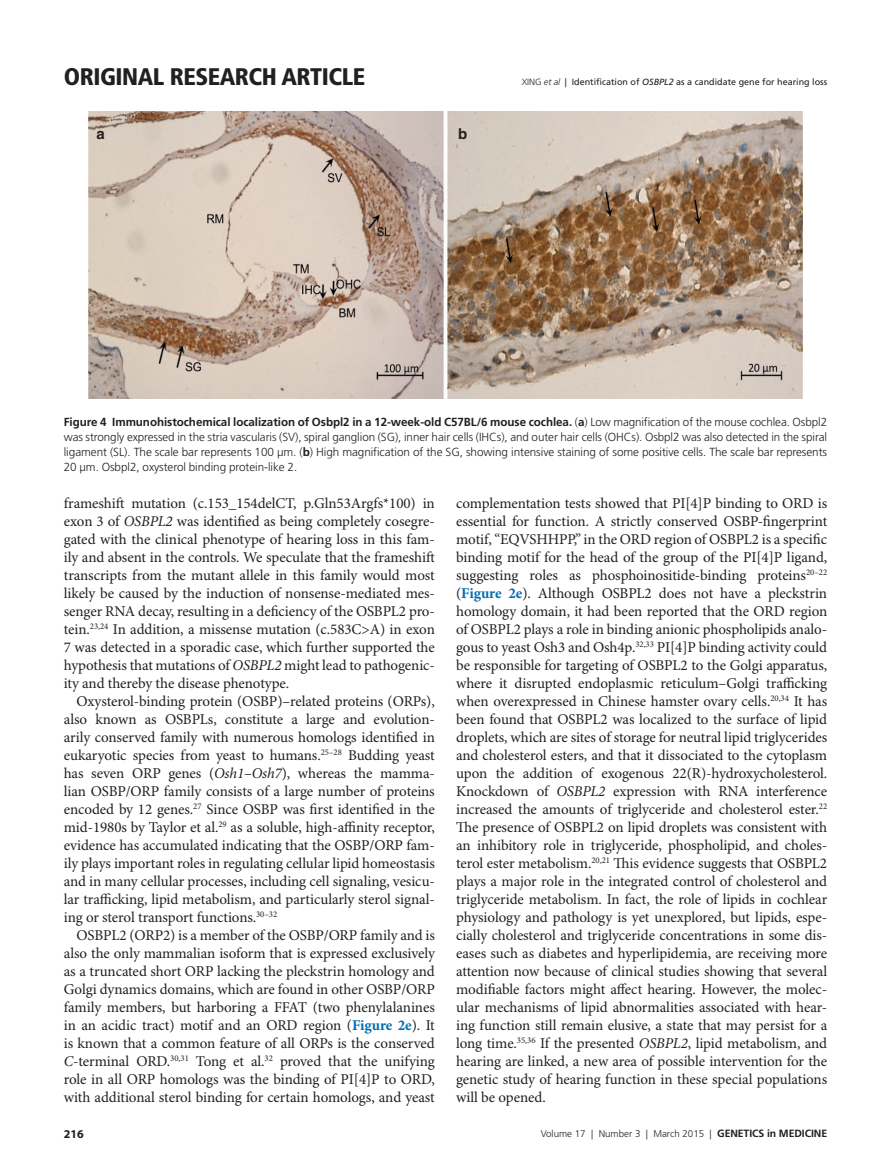
<style>
.page{position:relative;width:891px;height:1175px;background:#fff}
.page>*{position:absolute;margin:0;border:0;box-sizing:border-box;transform-origin:0 0}
.t1{font:900 condensed 24px "Frutiger LT Pro";letter-spacing:-.02em;color:#231f20}
.t2{font:15px/18px "Minion Pro";letter-spacing:-.005em;color:#231f20;text-align:justify}
.t3{font:700 15px "Helvetica";color:#231f20}
.t4{font:700 12px "Myriad Pro";color:#231f20}
.t5{font:300 11.7px/15px "Frutiger LT Pro";letter-spacing:-.005em;color:#231f20;text-align:justify}
.t6{font:300 9.75px "Frutiger LT Pro";color:#231f20}
.t7{font:9px "Frutiger LT Pro Roman 3";color:#231f20}
.s1{font-family:"Frutiger LT Pro Light 3"}
.s2{font-family:"Frutiger LT Pro";font-weight:300;font-style:italic}
.s3{font-family:"Frutiger LT Pro";font-style:italic}
.s4{font-weight:700}
.s5{font-style:italic}
.s6{font-weight:700;color:#006cb3}
.s7{font-weight:700;font-size:10.5px}
</style>
<div class="page">
<img style="left:88px;top:112px;width:715px;height:287px">
<h1 class="t1" style="left:64px;top:62px;width:303px">ORIGINAL RESEARCH ARTICLE</h1>
<p class="t7" style="left:522px;top:76px;width:307px"><span class="s1">XING</span> <span class="s2">et al</span> | Identification of <span class="s3">OSBPL2</span> as a candidate gene for hearing loss</p>
<p class="t3" style="left:97px;top:124px;width:10px">a</p>
<p class="t3" style="left:458px;top:124px;width:11px">b</p>
<p class="t5" style="left:64px;top:414px;width:765px"><span class="s4">Figure 4 I mmunohistochemical localization of Osbpl2 in a 12-week-old C57BL/6 mouse cochlea.</span> (<span class="s4">a</span>) Low magnification of the mouse cochlea. Osbpl2 was strongly expressed in the stria vascularis (SV), spiral ganglion (SG), inner hair cells (IHCs), and outer hair cells (OHCs). Osbpl2 was also detected in the spiral ligament (SL). The scale bar represents 100 μm. (<span class="s4">b</span>) High magnification of the SG, showing intensive staining of some positive cells. The scale bar represents 20 μm. Osbpl2, oxysterol binding protein-like 2.</p>
<p class="t2" style="left:64px;top:494px;width:373px">frameshift mutation (c.153_154delCT, p.Gln53Argfs*100) in exon 3 of <span class="s5">OSBPL2</span> was identified as being completely cosegre&shy;gated with the clinical phenotype of hearing loss in this fam&shy;ily and absent in the controls. We speculate that the frameshift transcripts from the mutant allele in this family would most likely be caused by the induction of nonsense-mediated mes&shy;senger RNA decay, resulting in a deficiency of the OSBPL2 pro&shy;tein.<sup>23,24</sup> In addition, a missense mutation (c.583C&gt;A) in exon 7 was detected in a sporadic case, which further supported the hypothesis that mutations of <span class="s5">OSBPL2</span> might lead to pathogenic&shy;ity and thereby the disease phenotype.</p>
<p class="t2" style="left:64px;top:692px;width:373px;text-indent:13px">Oxysterol-binding protein (OSBP)–related proteins (ORPs), also known as OSBPLs, constitute a large and evolution&shy;arily conserved family with numerous homologs identified in eukaryotic species from yeast to humans.<sup>25–28</sup> Budding yeast has seven ORP genes (<span class="s5">Osh1</span>–<span class="s5">Osh7</span>), whereas the mamma&shy;lian OSBP/ORP family consists of a large number of proteins encoded by 12 genes.<sup>27</sup> Since OSBP was first identified in the mid-1980s by Taylor et al.<sup>29</sup> as a soluble, high-affinity receptor, evidence has accumulated indicating that the OSBP/ORP fam&shy;ily plays important roles in regulating cellular lipid homeostasis and in many cellular processes, including cell signaling, vesicu&shy;lar trafficking, lipid metabolism, and particularly sterol signal&shy;ing or sterol transport functions.<sup>30–32</sup></p>
<p class="t2" style="left:64px;top:926px;width:373px;text-indent:13px">OSBPL2 (ORP2) is a member of the OSBP/ORP family and is also the only mammalian isoform that is expressed exclusively as a truncated short ORP lacking the pleckstrin homology and Golgi dynamics domains, which are found in other OSBP/ORP family members, but harboring a FFAT (two phenylalanines in an acidic tract) motif and an ORD region (<span class="s6">Figure 2e</span>). It is known that a common feature of all ORPs is the conserved <span class="s5">C</span>-terminal ORD.<sup>30,31</sup> Tong et al.<sup>32</sup> proved that the unifying role in all ORP homologs was the binding of PI[4]P to ORD, with additional sterol binding for certain homologs, and yeast</p>
<p class="t4" style="left:64px;top:1126px;width:21px">216</p>
<p class="t2" style="left:456px;top:494px;width:373px">complementation tests showed that PI[4]P binding to ORD is essential for function. A strictly conserved OSBP-fingerprint motif, “EQVSHHPP,” in the ORD region of OSBPL2 is a specific binding motif for the head of the group of the PI[4]P ligand, suggesting roles as phosphoinositide-binding proteins<sup>20–22 </sup>(<span class="s6">Figure 2e</span>). Although OSBPL2 does not have a pleckstrin homology domain, it had been reported that the ORD region of OSBPL2 plays a role in binding anionic phospholipids analo&shy;gous to yeast Osh3 and Osh4p.<sup>32,33</sup> PI[4]P binding activity could be responsible for targeting of OSBPL2 to the Golgi apparatus, where it disrupted endoplasmic reticulum–Golgi trafficking when overexpressed in Chinese hamster ovary cells.<sup>20,34</sup> It has been found that OSBPL2 was localized to the surface of lipid droplets, which are sites of storage for neutral lipid triglycerides and cholesterol esters, and that it dissociated to the cytoplasm upon the addition of exogenous 22(R)-hydroxycholesterol.<br>Knockdown of <span class="s5">OSBPL2</span> expression with RNA interference increased the amounts of triglyceride and cholesterol ester.<sup>22<br></sup>The presence of OSBPL2 on lipid droplets was consistent with an inhibitory role in triglyceride, phospholipid, and choles&shy;terol ester metabolism.<sup>20,21</sup> This evidence suggests that OSBPL2 plays a major role in the integrated control of cholesterol and triglyceride metabolism. In fact, the role of lipids in cochlear physiology and pathology is yet unexplored, but lipids, espe&shy;cially cholesterol and triglyceride concentrations in some dis&shy;eases such as diabetes and hyperlipidemia, are receiving more attention now because of clinical studies showing that several modifiable factors might affect hearing. However, the molec&shy;ular mechanisms of lipid abnormalities associated with hear&shy;ing function still remain elusive, a state that may persist for a long time.<sup>35,36</sup> If the presented <span class="s5">OSBPL2</span>, lipid metabolism, and hearing are linked, a new area of possible intervention for the genetic study of hearing function in these special populations will be opened.</p>
<p class="t6" style="left:541px;top:1128px;width:288px">Volume 17 | Number 3 | March 2015 | <span class="s7">Genetics in medicine</span></p>
</div>
